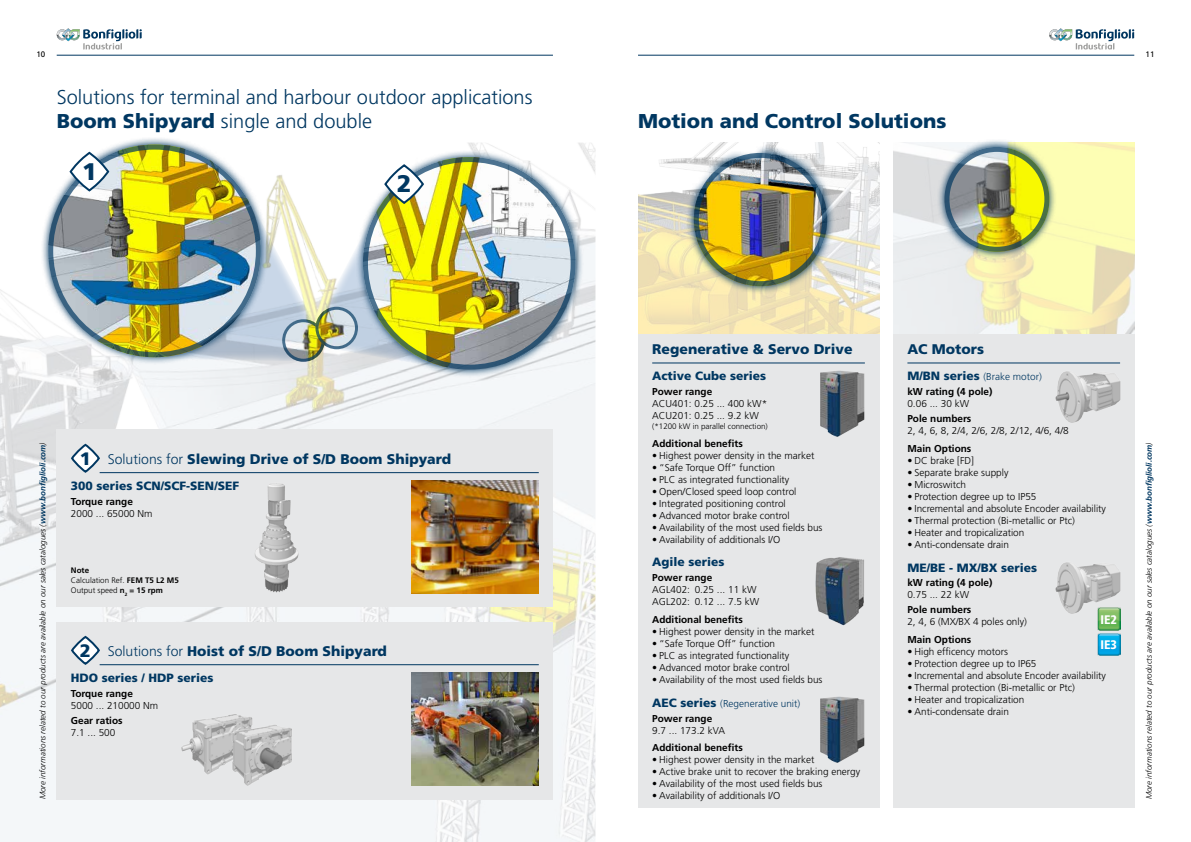
<style>
.page{position:relative;width:1191px;height:842px;background:#fff}
.page>*{position:absolute;margin:0;border:0;box-sizing:border-box;transform-origin:0 0}
.t1{font:900 24px "Frutiger";color:#003761}
.t2{font:300 20px/24px "Frutiger";color:#003761}
.t3{font:900 20px "Frutiger";color:#003761}
.t4{font:900 18px "Frutiger";color:#003761}
.t5{font:900 14px "Frutiger";color:#003761}
.t6{font:900 condensed 12.4px/25.5px "Frutiger";color:#fff}
.t7{font:900 12px "Frutiger";color:#003761}
.t8{font:300 10px/12px "Frutiger";color:#000}
.t9{font:700 10px/14.8px "Frutiger";color:#000}
.t10{font:300 10px/14.8px "Frutiger";color:#003761}
.t11{font:italic 300 8px "Frutiger";color:#000}
.t12{font:300 8px/10px "Frutiger";color:#000}
.t13{font:8px "Frutiger";color:#000}
.s1{font-weight:900}
.s2{font-weight:700;color:#003761}
.s3{font-weight:300}
.s4{font-weight:700}
.s5{font-weight:900;font-size:12px}
.s6{font-weight:700;color:#000}
.s7{font-weight:900;font-size:12px;color:#003761}
.s8{font-weight:300;color:#003761}
</style>
<div class="page">
<hr style="left:57px;top:55px;width:496px;height:1px;background:#003761">
<hr style="left:638px;top:55px;width:496px;height:1px;background:#003761">
<svg style="left:57px;top:28px;width:85px;height:22px"></svg>
<svg style="left:1049px;top:28px;width:85px;height:22px"></svg>
<img style="left:638px;top:143px;width:241px;height:191px">
<img style="left:893px;top:143px;width:241px;height:191px">
<svg style="left:686px;top:145px;width:149px;height:149px"></svg>
<img style="left:694px;top:153px;width:133px;height:133px;border-radius:67px">
<svg style="left:936px;top:140px;width:121px;height:119px;background:#dce2c6"></svg>
<img style="left:944px;top:147px;width:105px;height:105px;border-radius:52px">
<div style="left:638px;top:334px;width:241px;height:474px;background:#e6e7e8"></div>
<div style="left:893px;top:334px;width:241px;height:474px;background:#e6e7e8"></div>
<img style="left:0;top:143px;width:595px;height:699px">
<svg style="left:40px;top:138px;width:229px;height:227px"></svg>
<img style="left:48px;top:145px;width:213px;height:212px;border-radius:106px">
<svg style="left:69px;top:153px;width:41px;height:39px"></svg>
<svg style="left:355px;top:149px;width:228px;height:229px"></svg>
<img style="left:363px;top:157px;width:212px;height:213px;border-radius:106px">
<img style="left:155px;top:165px;width:303px;height:206px">
<div style="left:57px;top:429px;width:496px;height:178px;background:#e6e7e8"></div>
<div style="left:57px;top:621px;width:496px;height:178px;background:#e6e7e8"></div>
<svg style="left:71px;top:445px;width:30px;height:29px"></svg>
<hr style="left:100px;top:472px;width:439px;height:1px;background:#003761">
<svg style="left:71px;top:637px;width:30px;height:29px"></svg>
<hr style="left:100px;top:664px;width:439px;height:1px;background:#003761">
<img style="left:255px;top:483px;width:44px;height:110px">
<img style="left:181px;top:714px;width:72px;height:61px">
<img style="left:228px;top:721px;width:64px;height:65px">
<img style="left:411px;top:481px;width:128px;height:112px">
<img style="left:411px;top:673px;width:128px;height:112px">
<hr style="left:652px;top:363px;width:213px;height:1px;background:#003761">
<img style="left:820px;top:370px;width:45px;height:67px">
<img style="left:820px;top:696px;width:45px;height:67px">
<img style="left:815px;top:557px;width:49px;height:69px">
<hr style="left:907px;top:363px;width:213px;height:1px;background:#003761">
<img style="left:1097px;top:624px;width:23px;height:6px">
<img style="left:1097px;top:633px;width:23px;height:23px">
<img style="left:1055px;top:371px;width:66px;height:52px">
<img style="left:1055px;top:562px;width:66px;height:62px">
<div style="left:694px;top:153px;width:133px;height:133px;border:5px solid #003761;border-radius:50%"></div>
<div style="left:944px;top:147px;width:105px;height:105px;border:5px solid #003761;border-radius:50%"></div>
<p class="t13" style="left:36px;top:50px;width:10px">10</p>
<p class="t13" style="left:1145px;top:50px;width:10px">11</p>
<h2 class="t2" style="left:57px;top:85px;width:477px">Solutions for terminal and harbour outdoor applications<br><span class="s1">Boom Shipyard</span> single and double</h2>
<h2 class="t3" style="left:638px;top:109px;width:310px">Motion and Control Solutions</h2>
<h1 class="t1" style="left:82px;top:157px;width:16px">1</h1>
<h1 class="t1" style="left:397px;top:169px;width:16px">2</h1>
<p class="t11" style="left:38px;top:799px;width:359px;rotate:-90deg">More informations related to our products are available on our sales catalogues (<span class="s2">www.bonfiglioli.com</span>)</p>
<h3 class="t4" style="left:80px;top:448px;width:13px">1</h3>
<h3 class="t5" style="left:108px;top:450px;width:345px"><span class="s3">Solutions for</span> Slewing Drive of S/D Boom Shipyard</h3>
<p class="t7" style="left:71px;top:479px;width:170px">300 series SCN/SCF-SEN/SEF</p>
<p class="t9" style="left:71px;top:494px;width:64px">Torque range</p>
<p class="t8" style="left:71px;top:507px;width:83px">2000 ... 65000 Nm</p>
<p class="t12" style="left:71px;top:565px;width:110px"><span class="s4">Note<br></span>Calculation Ref. <span class="s4">FEM T5 L2 M5<br></span>Output speed <span class="s4">n</span><sub>2</sub> <span class="s4">= 15 rpm</span></p>
<h3 class="t4" style="left:80px;top:640px;width:13px">2</h3>
<h3 class="t5" style="left:108px;top:642px;width:281px"><span class="s3">Solutions for</span> Hoist of S/D Boom Shipyard</h3>
<p class="t7" style="left:71px;top:671px;width:144px">HDO series / HDP series</p>
<p class="t9" style="left:71px;top:686px;width:64px">Torque range</p>
<p class="t8" style="left:71px;top:699px;width:89px">5000 ... 210000 Nm</p>
<p class="t9" style="left:71px;top:713px;width:53px">Gear ratios</p>
<p class="t8" style="left:71px;top:726px;width:46px">7.1 ... 500</p>
<h3 class="t5" style="left:652px;top:341px;width:202px">Regenerative &amp; Servo Drive</h3>
<p class="t7" style="left:652px;top:369px;width:116px">Active Cube series</p>
<p class="t9" style="left:652px;top:384px;width:62px">Power range</p>
<p class="t8" style="left:652px;top:398px;width:117px">ACU401: 0.25 ... 400 kW*<br>ACU201: 0.25 ... 9.2 kW</p>
<p class="t12" style="left:652px;top:421px;width:117px">(*1200 kW in parallel connection)</p>
<p class="t9" style="left:652px;top:435px;width:92px">Additional benefits</p>
<p class="t8" style="left:652px;top:449px;width:164px">• Highest power density in the market</p>
<p class="t8" style="left:652px;top:461px;width:124px">• “Safe Torque Off” function</p>
<p class="t8" style="left:652px;top:473px;width:139px">• PLC as integrated functionality</p>
<p class="t8" style="left:652px;top:485px;width:146px">• Open/Closed speed loop control</p>
<p class="t8" style="left:652px;top:497px;width:135px">• Integrated positioning control</p>
<p class="t8" style="left:652px;top:509px;width:139px">• Advanced motor brake control</p>
<p class="t8" style="left:652px;top:521px;width:172px">• Availability of the most used fields bus</p>
<p class="t8" style="left:652px;top:533px;width:130px">• Availability of additionals I/O</p>
<p class="t7" style="left:652px;top:555px;width:74px">Agile series</p>
<p class="t9" style="left:652px;top:570px;width:62px">Power range</p>
<p class="t8" style="left:652px;top:584px;width:108px">AGL402: 0.25 ... 11 kW<br>AGL202: 0.12 ... 7.5 kW</p>
<p class="t9" style="left:652px;top:612px;width:92px">Additional benefits</p>
<p class="t8" style="left:652px;top:625px;width:164px">• Highest power density in the market</p>
<p class="t8" style="left:652px;top:637px;width:124px">• “Safe Torque Off” function</p>
<p class="t8" style="left:652px;top:649px;width:139px">• PLC as integrated functionality</p>
<p class="t8" style="left:652px;top:661px;width:139px">• Advanced motor brake control</p>
<p class="t8" style="left:652px;top:673px;width:172px">• Availability of the most used fields bus</p>
<p class="t10" style="left:652px;top:696px;width:150px"><span class="s5">AEC series</span> (Regenerative unit)<br><span class="s6">Power range</span></p>
<p class="t8" style="left:652px;top:724px;width:74px">9.7 ... 173.2 kVA</p>
<p class="t9" style="left:652px;top:740px;width:92px">Additional benefits</p>
<p class="t8" style="left:652px;top:754px;width:164px">• Highest power density in the market</p>
<p class="t8" style="left:652px;top:766px;width:210px">• Active brake unit to recover the braking energy</p>
<p class="t8" style="left:652px;top:778px;width:172px">• Availability of the most used fields bus</p>
<p class="t8" style="left:652px;top:790px;width:130px">• Availability of additionals I/O</p>
<h3 class="t5" style="left:907px;top:341px;width:78px">AC Motors</h3>
<p class="t9" style="left:907px;top:369px;width:136px"><span class="s7">M/BN series</span> <span class="s8">(Brake motor) </span>kW rating (4 pole)</p>
<p class="t8" style="left:907px;top:398px;width:63px">0.06 ... 30 kW</p>
<p class="t9" style="left:907px;top:411px;width:65px">Pole numbers</p>
<p class="t8" style="left:907px;top:425px;width:163px">2, 4, 6, 8, 2/4, 2/6, 2/8, 2/12, 4/6, 4/8</p>
<p class="t9" style="left:907px;top:441px;width:65px">Main Options</p>
<p class="t8" style="left:907px;top:454px;width:68px">• DC brake [FD]</p>
<p class="t8" style="left:907px;top:466px;width:102px">• Separate brake supply</p>
<p class="t8" style="left:907px;top:478px;width:60px">• Microswitch</p>
<p class="t8" style="left:907px;top:490px;width:130px">• Protection degree up to IP55</p>
<p class="t8" style="left:907px;top:502px;width:200px">• Incremental and absolute Encoder availability</p>
<p class="t8" style="left:907px;top:514px;width:169px">• Thermal protection (Bi-metallic or Ptc)</p>
<p class="t8" style="left:907px;top:526px;width:118px">• Heater and tropicalization</p>
<p class="t8" style="left:907px;top:538px;width:103px">• Anti-condensate drain</p>
<p class="t7" style="left:907px;top:560px;width:131px">ME/BE - MX/BX series</p>
<p class="t9" style="left:907px;top:575px;width:87px">kW rating (4 pole)</p>
<p class="t8" style="left:907px;top:589px;width:63px">0.75 ... 22 kW</p>
<p class="t9" style="left:907px;top:602px;width:65px">Pole numbers</p>
<p class="t8" style="left:907px;top:616px;width:121px">2, 4, 6 (MX/BX 4 poles only)</p>
<p class="t9" style="left:907px;top:632px;width:65px">Main Options</p>
<p class="t8" style="left:907px;top:645px;width:102px">• High efficency motors</p>
<p class="t8" style="left:907px;top:657px;width:130px">• Protection degree up to IP65</p>
<p class="t8" style="left:907px;top:669px;width:200px">• Incremental and absolute Encoder availability</p>
<p class="t8" style="left:907px;top:681px;width:169px">• Thermal protection (Bi-metallic or Ptc)</p>
<p class="t8" style="left:907px;top:693px;width:118px">• Heater and tropicalization</p>
<p class="t8" style="left:907px;top:705px;width:103px">• Anti-condensate drain</p>
<p class="t6" style="left:1100px;top:606px;width:18px">IE2<br>IE3</p>
<p class="t11" style="left:1144px;top:799px;width:359px;rotate:-90deg">More informations related to our products are available on our sales catalogues (<span class="s2">www.bonfiglioli.com</span>)</p>
</div>
